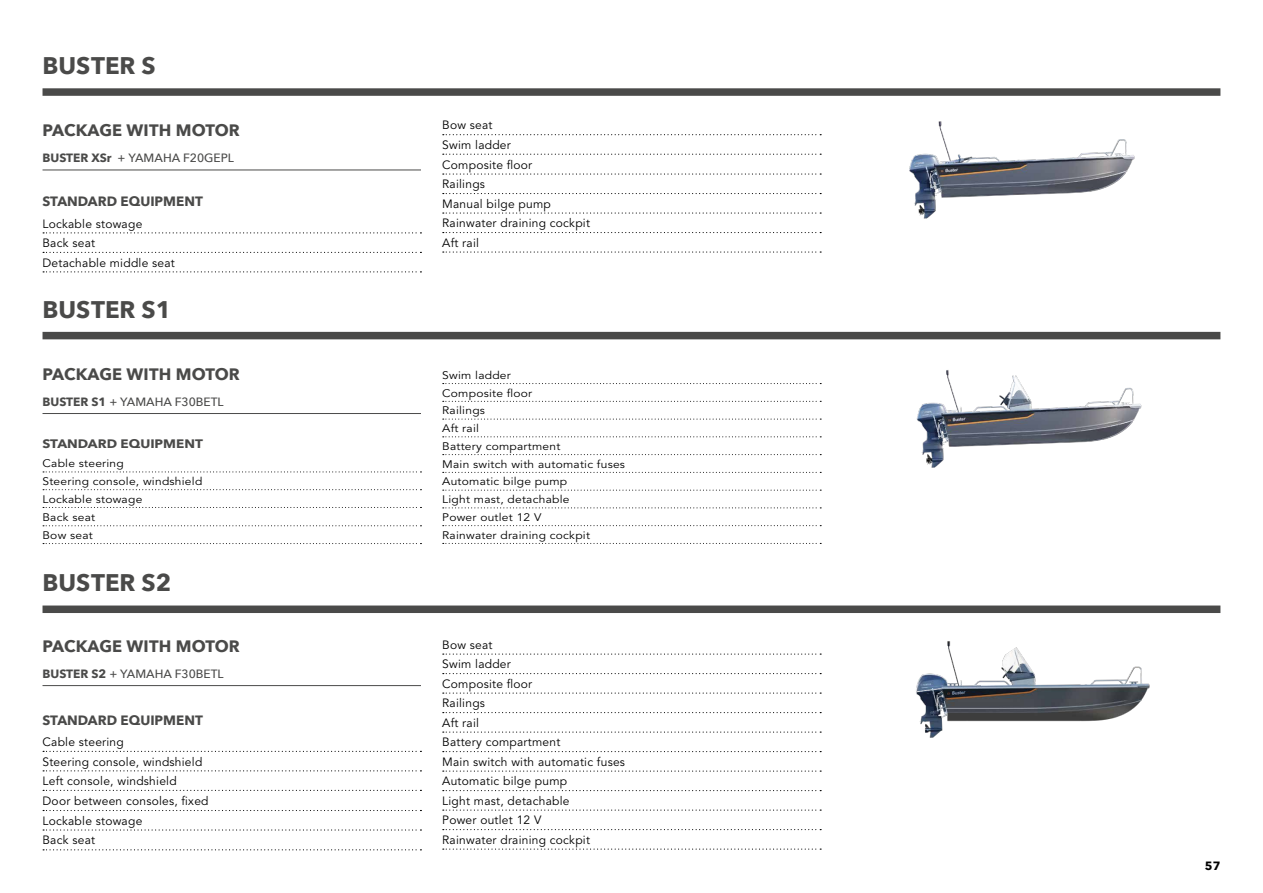
<style>
.page{position:relative;width:1263px;height:893px;background:#fff}
.page>*{position:absolute;margin:0;border:0;box-sizing:border-box;transform-origin:0 0}
.t1{font:700 24px "Avenir Next";color:#4a4a49}
.t2{font:700 16.5px "Avenir Next";letter-spacing:.01em;color:#4a4a49}
.t3{font:700 13.5px "Avenir Next";color:#4a4a49}
.t4{font:700 12.3px "Avenir Next";color:#4a4a49;scale:1.1 1}
.t5{font:12px/19.5px "Avenir LT Std";letter-spacing:.02em;color:#000}
.t6{font:500 12px "Avenir Next";color:#4a4a49}
.t7{font:700 12px "Avenir Next";color:#000}
.t8{font:10.95px/17.9px "Avenir LT Std";letter-spacing:.02em;color:#000;scale:1.1 1}
.s1{font-weight:700}
</style>
<div class="page">
<svg style="left:43px;top:232px;width:378px;height:1px"></svg>
<svg style="left:43px;top:252px;width:378px;height:1px"></svg>
<svg style="left:43px;top:271px;width:378px;height:1px"></svg>
<img style="left:909px;top:121px;width:226px;height:98px">
<div style="left:43px;top:88px;width:1177px;height:8px;background:#4a4a49"></div>
<hr style="left:43px;top:170px;width:378px;height:1px;background:#4a4a49">
<svg style="left:443px;top:134px;width:378px;height:1px"></svg>
<svg style="left:443px;top:154px;width:378px;height:1px"></svg>
<svg style="left:443px;top:173px;width:378px;height:2px"></svg>
<svg style="left:443px;top:193px;width:378px;height:1px"></svg>
<svg style="left:443px;top:212px;width:378px;height:2px"></svg>
<svg style="left:443px;top:232px;width:378px;height:1px"></svg>
<svg style="left:443px;top:251px;width:378px;height:2px"></svg>
<svg style="left:43px;top:471px;width:378px;height:1px"></svg>
<svg style="left:43px;top:489px;width:378px;height:1px"></svg>
<svg style="left:43px;top:507px;width:378px;height:1px"></svg>
<svg style="left:43px;top:525px;width:378px;height:1px"></svg>
<svg style="left:43px;top:543px;width:378px;height:1px"></svg>
<img style="left:916px;top:370px;width:226px;height:98px">
<div style="left:43px;top:332px;width:1177px;height:7px;background:#4a4a49"></div>
<hr style="left:43px;top:413px;width:378px;height:1px;background:#4a4a49">
<svg style="left:443px;top:383px;width:378px;height:1px"></svg>
<svg style="left:443px;top:401px;width:378px;height:1px"></svg>
<svg style="left:443px;top:419px;width:378px;height:1px"></svg>
<svg style="left:443px;top:436px;width:378px;height:1px"></svg>
<svg style="left:443px;top:454px;width:378px;height:1px"></svg>
<svg style="left:443px;top:472px;width:378px;height:1px"></svg>
<svg style="left:443px;top:490px;width:378px;height:1px"></svg>
<svg style="left:443px;top:507px;width:378px;height:1px"></svg>
<svg style="left:443px;top:525px;width:378px;height:1px"></svg>
<svg style="left:443px;top:543px;width:378px;height:1px"></svg>
<svg style="left:43px;top:751px;width:378px;height:1px"></svg>
<svg style="left:43px;top:770px;width:378px;height:1px"></svg>
<svg style="left:43px;top:790px;width:378px;height:1px"></svg>
<svg style="left:43px;top:810px;width:378px;height:1px"></svg>
<svg style="left:43px;top:829px;width:378px;height:1px"></svg>
<svg style="left:43px;top:849px;width:378px;height:1px"></svg>
<img style="left:916px;top:641px;width:234px;height:97px">
<div style="left:43px;top:605px;width:1177px;height:8px;background:#4a4a49"></div>
<svg style="left:443px;top:653px;width:378px;height:2px"></svg>
<svg style="left:443px;top:673px;width:378px;height:1px"></svg>
<svg style="left:443px;top:692px;width:378px;height:2px"></svg>
<svg style="left:443px;top:712px;width:378px;height:1px"></svg>
<svg style="left:443px;top:731px;width:378px;height:2px"></svg>
<svg style="left:443px;top:751px;width:378px;height:1px"></svg>
<svg style="left:443px;top:770px;width:378px;height:2px"></svg>
<svg style="left:443px;top:790px;width:378px;height:1px"></svg>
<svg style="left:443px;top:809px;width:378px;height:2px"></svg>
<svg style="left:443px;top:829px;width:378px;height:1px"></svg>
<svg style="left:443px;top:848px;width:378px;height:2px"></svg>
<hr style="left:43px;top:685px;width:378px;height:1px;background:#4a4a49">
<h1 class="t1" style="left:43px;top:45px;width:115px">BUSTER S</h1>
<h2 class="t2" style="left:43px;top:116px;width:199px">PACKAGE WITH MOTOR</h2>
<p class="t6" style="left:43px;top:148px;width:193px"><span class="s1">BUSTER XSr</span> + YAMAHA F20GEPL</p>
<p class="t3" style="left:43px;top:190px;width:162px">STANDARD EQUIPMENT</p>
<p class="t5" style="left:43px;top:214px;width:134px">Lockable stowage<br>Back seat<br>Detachable middle seat</p>
<h1 class="t1" style="left:43px;top:289px;width:130px">BUSTER S1</h1>
<h2 class="t2" style="left:43px;top:360px;width:199px">PACKAGE WITH MOTOR</h2>
<p class="t6" style="left:43px;top:391px;width:183px"><span class="s1">BUSTER S1</span> + YAMAHA F30BETL</p>
<p class="t4" style="left:43px;top:433px;width:147px">STANDARD EQUIPMENT</p>
<p class="t8" style="left:43px;top:455px;width:147px">Cable steering<br>Steering console, windshield<br>Lockable stowage<br>Back seat<br>Bow seat</p>
<h1 class="t1" style="left:43px;top:562px;width:130px">BUSTER S2</h1>
<h2 class="t2" style="left:43px;top:632px;width:199px">PACKAGE WITH MOTOR</h2>
<p class="t6" style="left:43px;top:663px;width:183px"><span class="s1">BUSTER S2</span> + YAMAHA F30BETL</p>
<p class="t3" style="left:43px;top:708px;width:162px">STANDARD EQUIPMENT</p>
<p class="t5" style="left:43px;top:732px;width:168px">Cable steering<br>Steering console, windshield<br>Left console, windshield<br>Door between consoles, fixed<br>Lockable stowage<br>Back seat</p>
<p class="t5" style="left:442px;top:116px;width:149px">Bow seat<br>Swim ladder<br>Composite floor<br>Railings<br>Manual bilge pump<br>Rainwater draining cockpit<br>Aft rail</p>
<p class="t8" style="left:442px;top:366px;width:168px">Swim ladder<br>Composite floor<br>Railings<br>Aft rail<br>Battery compartment<br>Main switch with automatic fuses<br>Automatic bilge pump<br>Light mast, detachable<br>Power outlet 12 V<br>Rainwater draining cockpit</p>
<p class="t5" style="left:442px;top:635px;width:184px">Bow seat<br>Swim ladder<br>Composite floor<br>Railings<br>Aft rail<br>Battery compartment<br>Main switch with automatic fuses<br>Automatic bilge pump<br>Light mast, detachable<br>Power outlet 12 V<br>Rainwater draining cockpit</p>
<p class="t7" style="left:1205px;top:856px;width:17px">57</p>
</div>
